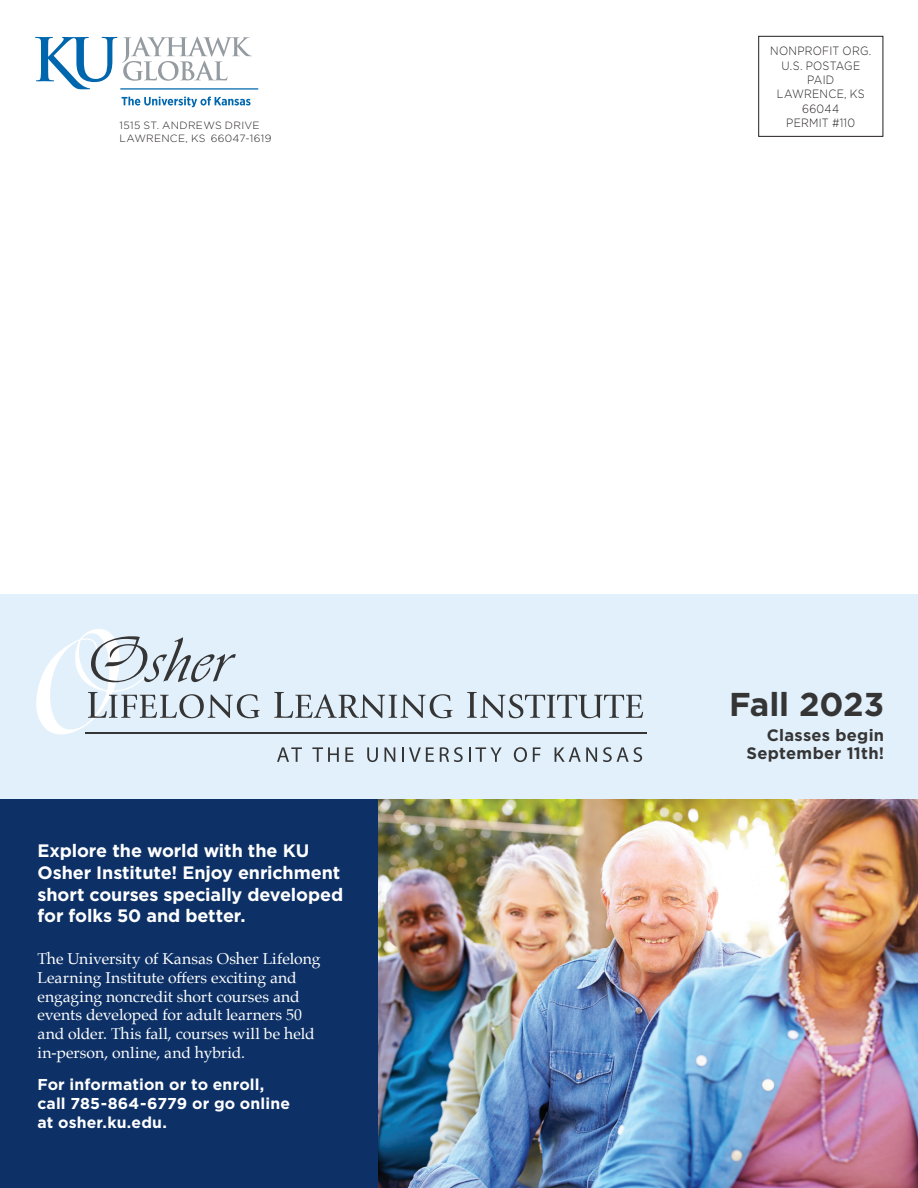
<style>
.page{position:relative;width:918px;height:1188px;background:#fff}
.page>*{position:absolute;margin:0;border:0;box-sizing:border-box;transform-origin:0 0}
.t1{font:700 33px "Gotham";letter-spacing:-.005em;color:#363536}
.course_headline{font:700 18px/21.6px "Gotham";letter-spacing:-.005em;color:#fff}
.t2{font:700 16.5px "Gotham";letter-spacing:.015em;color:#363536}
.catalog_body_-_extra{font:15.75px/18.8px "Palatino";letter-spacing:-.005em;color:#fff}
.Days_Instructors{font:700 15.75px/18.9px "Gotham";letter-spacing:.01em;color:#fff}
.t3{font:300 12px/14.4px "Gotham";letter-spacing:.025em;color:#231f20;text-align:center;scale:.9 1}
.catalog_body{font:300 10.5px "Gotham";letter-spacing:.03em;color:#231f20}
</style>
<div class="page">
<hr style="left:120px;top:88px;width:138px;height:2px;background:#0067af">
<svg style="left:122px;top:97px;width:129px;height:10px"></svg>
<svg style="left:35px;top:37px;width:217px;height:52px"></svg>
<img style="left:377px;top:798px;width:541px;height:390px">
<div style="left:0;top:798px;width:377px;height:390px;background:#0d3166"></div>
<div style="left:0;top:594px;width:918px;height:204px;background:#e1f0fa"></div>
<svg style="left:467px;top:692px;width:176px;height:26px"></svg>
<svg style="left:36px;top:629px;width:224px;height:106px"></svg>
<svg style="left:274px;top:692px;width:178px;height:26px"></svg>
<hr style="left:86px;top:732px;width:561px;height:2px;background:#363536">
<svg style="left:277px;top:747px;width:25px;height:15px"></svg>
<svg style="left:312px;top:747px;width:27px;height:15px"></svg>
<svg style="left:345px;top:747px;width:9px;height:15px"></svg>
<svg style="left:367px;top:747px;width:11px;height:15px"></svg>
<svg style="left:385px;top:747px;width:10px;height:15px"></svg>
<svg style="left:402px;top:747px;width:32px;height:15px"></svg>
<svg style="left:440px;top:747px;width:23px;height:15px"></svg>
<svg style="left:469px;top:747px;width:33px;height:15px"></svg>
<svg style="left:514px;top:747px;width:13px;height:15px"></svg>
<svg style="left:533px;top:747px;width:8px;height:15px"></svg>
<svg style="left:555px;top:747px;width:42px;height:15px"></svg>
<svg style="left:603px;top:747px;width:39px;height:15px"></svg>
<div style="left:758px;top:36px;width:125px;height:101px;border:1px solid #231f20"></div>
<p class="catalog_body" style="left:120px;top:119px;width:142px">1515 ST. ANDREWS DRIVE</p>
<p class="catalog_body" style="left:120px;top:131px;width:153px">LAWRENCE, KS 66047-1619</p>
<h2 class="course_headline" style="left:38px;top:840px;width:307px">Explore the world with the KU<br>Osher Institute! Enjoy enrichment short courses specially developed for folks 50 and better.</h2>
<p class="catalog_body_-_extra" style="left:38px;top:949px;width:284px">The University of Kansas Osher Lifelong Learning Institute offers exciting and engaging noncredit short courses and events developed for adult learners 50 and older. This fall, courses will be held in-person, online, and hybrid.</p>
<p class="Days_Instructors" style="left:38px;top:1075px;width:254px">For information or to enroll, call 785-864-6779 or go online at osher.ku.edu.</p>
<p class="t3" style="left:770px;top:43px;width:114px">NONPROFIT ORG.</p>
<p class="t3" style="left:781px;top:58px;width:89px">U.S. POSTAGE</p>
<p class="t3" style="left:807px;top:72px;width:32px">PAID</p>
<p class="t3" style="left:777px;top:87px;width:99px">LAWRENCE, KS<br>66044</p>
<p class="t3" style="left:786px;top:115px;width:78px">PERMIT #110</p>
<p class="t1" style="left:729px;top:682px;width:156px">Fall 2023</p>
<p class="t2" style="left:767px;top:725px;width:119px">Classes begin</p>
<p class="t2" style="left:747px;top:743px;width:139px">September 11th!</p>
</div>
